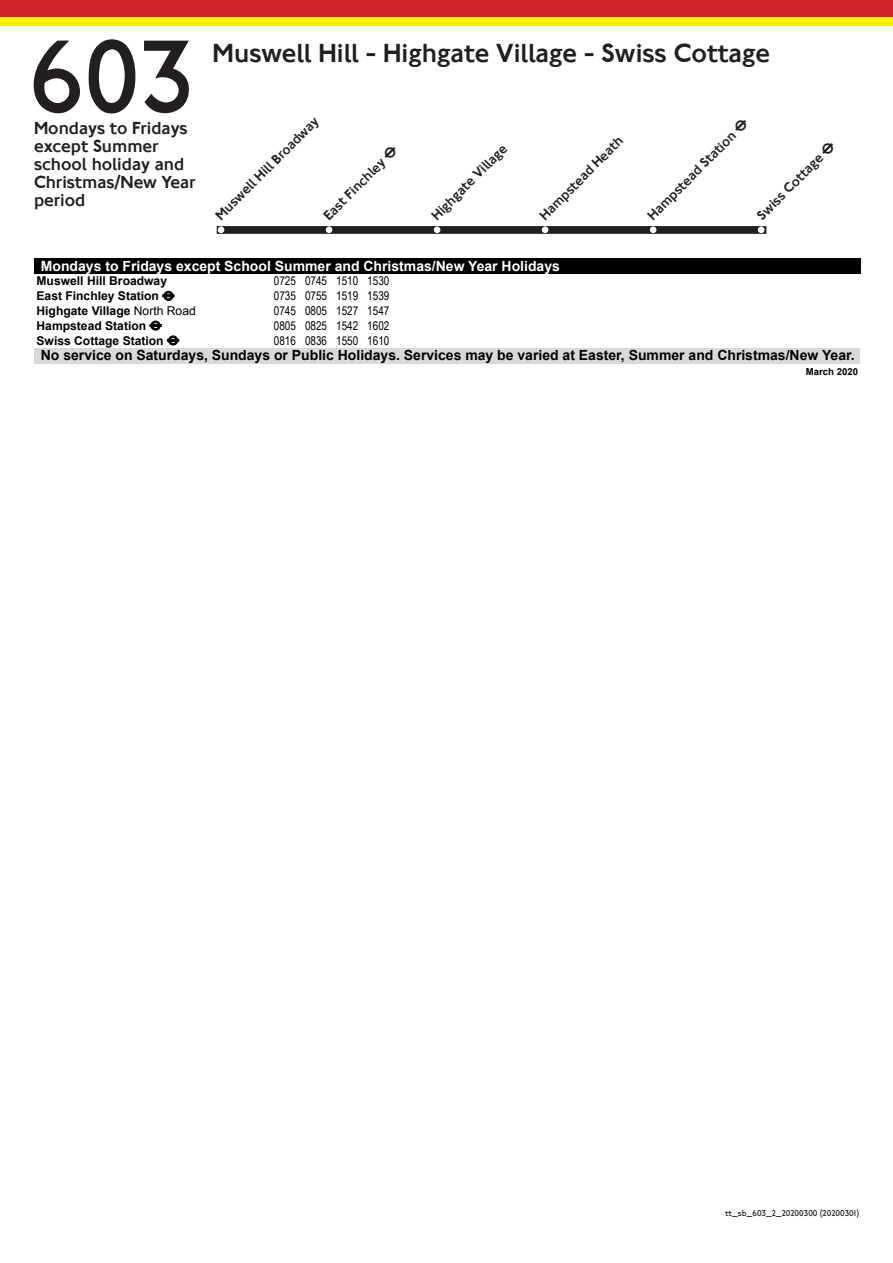
<style>
.page{position:relative;width:893px;height:1263px;background:#fff}
.page>*{position:absolute;margin:0;border:0;box-sizing:border-box;transform-origin:0 0}
.t1{font:108px "P22 Johnston Underground";color:#231f20}
.t2{font:500 27px "NJTFL";color:#231f20}
.t3{font:500 18px/18px "NJTFL";color:#231f20}
.t4{font:700 13.95px "Arial";color:#000}
.t5{font:500 13.95px "NJTFL";color:#231f20}
.t6{font:700 13.95px "Arial";color:#fff}
.t7{font:700 12.15px "Arial";color:#000}
.t8{font:12.15px "Arial Narrow";color:#000}
.t9{font:700 9.6px "Arial";color:#000}
.t10{font:9px "P22 Johnston Underground";color:#231f20}
.s1{font-weight:400}
</style>
<div class="page">
<div style="left:0;top:0;width:893px;height:17px;background:#d1232a"></div>
<div style="left:0;top:17px;width:893px;height:9px;background:#fff101"></div>
<div style="left:217px;top:226px;width:549px;height:8px;background:#231f20"></div>
<div style="left:218px;top:226px;width:6px;height:7px;background:#fff;border-radius:50%"></div>
<div style="left:326px;top:226px;width:6px;height:7px;background:#fff;border-radius:50%"></div>
<div style="left:758px;top:226px;width:6px;height:7px;background:#fff;border-radius:50%"></div>
<div style="left:650px;top:226px;width:6px;height:7px;background:#fff;border-radius:50%"></div>
<div style="left:542px;top:226px;width:6px;height:7px;background:#fff;border-radius:50%"></div>
<div style="left:434px;top:226px;width:6px;height:7px;background:#fff;border-radius:50%"></div>
<div style="left:34px;top:258px;width:235px;height:16px;background:#000"></div>
<div style="left:269px;top:258px;width:591px;height:16px;background:#000"></div>
<div style="left:34px;top:348px;width:826px;height:16px;background:#d9d9d9"></div>
<svg style="left:162px;top:291px;width:12px;height:10px"></svg>
<svg style="left:150px;top:321px;width:12px;height:9px"></svg>
<svg style="left:167px;top:336px;width:12px;height:9px"></svg>
<h1 class="t1" style="left:29px;top:15px;width:165px">603</h1>
<h3 class="t3" style="left:34px;top:119px;width:163px">Mondays to Fridays except Summer school holiday and<br>Christmas/New Year period</h3>
<h2 class="t2" style="left:213px;top:37px;width:559px">Muswell Hill - Highgate Village - Swiss Cottage</h2>
<p class="t5" style="left:212px;top:212px;width:141px;rotate:-45deg">Muswell Hill Broadway</p>
<p class="t5" style="left:320px;top:212px;width:100px;rotate:-45deg">East Finchley ◆</p>
<p class="t5" style="left:428px;top:212px;width:102px;rotate:-45deg">Highgate Village</p>
<p class="t5" style="left:536px;top:212px;width:113px;rotate:-45deg">Hampstead Heath</p>
<p class="t5" style="left:644px;top:212px;width:138px;rotate:-45deg">Hampstead Station ◆</p>
<p class="t5" style="left:753px;top:212px;width:106px;rotate:-45deg">Swiss Cottage ◆</p>
<p class="t6" style="left:41px;top:256px;width:521px">Mondays to Fridays except School Summer and Christmas/New Year Holidays</p>
<p class="t7" style="left:37px;top:273px;width:132px">Muswell Hill Broadway</p>
<p class="t8" style="left:274px;top:272px;width:117px">0725 0745 1510 1530</p>
<p class="t7" style="left:37px;top:288px;width:139px">East Finchley Station ◆</p>
<p class="t8" style="left:274px;top:287px;width:117px">0735 0755 1519 1539</p>
<p class="t7" style="left:37px;top:303px;width:161px">Highgate Village <span class="s1">North Road</span></p>
<p class="t8" style="left:274px;top:302px;width:117px">0745 0805 1527 1547</p>
<p class="t7" style="left:37px;top:318px;width:127px">Hampstead Station ◆</p>
<p class="t8" style="left:274px;top:317px;width:117px">0805 0825 1542 1602</p>
<p class="t7" style="left:37px;top:332px;width:144px">Swiss Cottage Station ◆</p>
<p class="t8" style="left:274px;top:332px;width:117px">0816 0836 1550 1610</p>
<p class="t4" style="left:41px;top:346px;width:815px">No service on Saturdays, Sundays or Public Holidays. Services may be varied at Easter, Summer and Christmas/New Year.</p>
<p class="t9" style="left:806px;top:365px;width:54px">March 2020</p>
<p class="t10" style="left:725px;top:1208px;width:135px">tt_sb_603_2_20200300 (20200301)</p>
</div>
